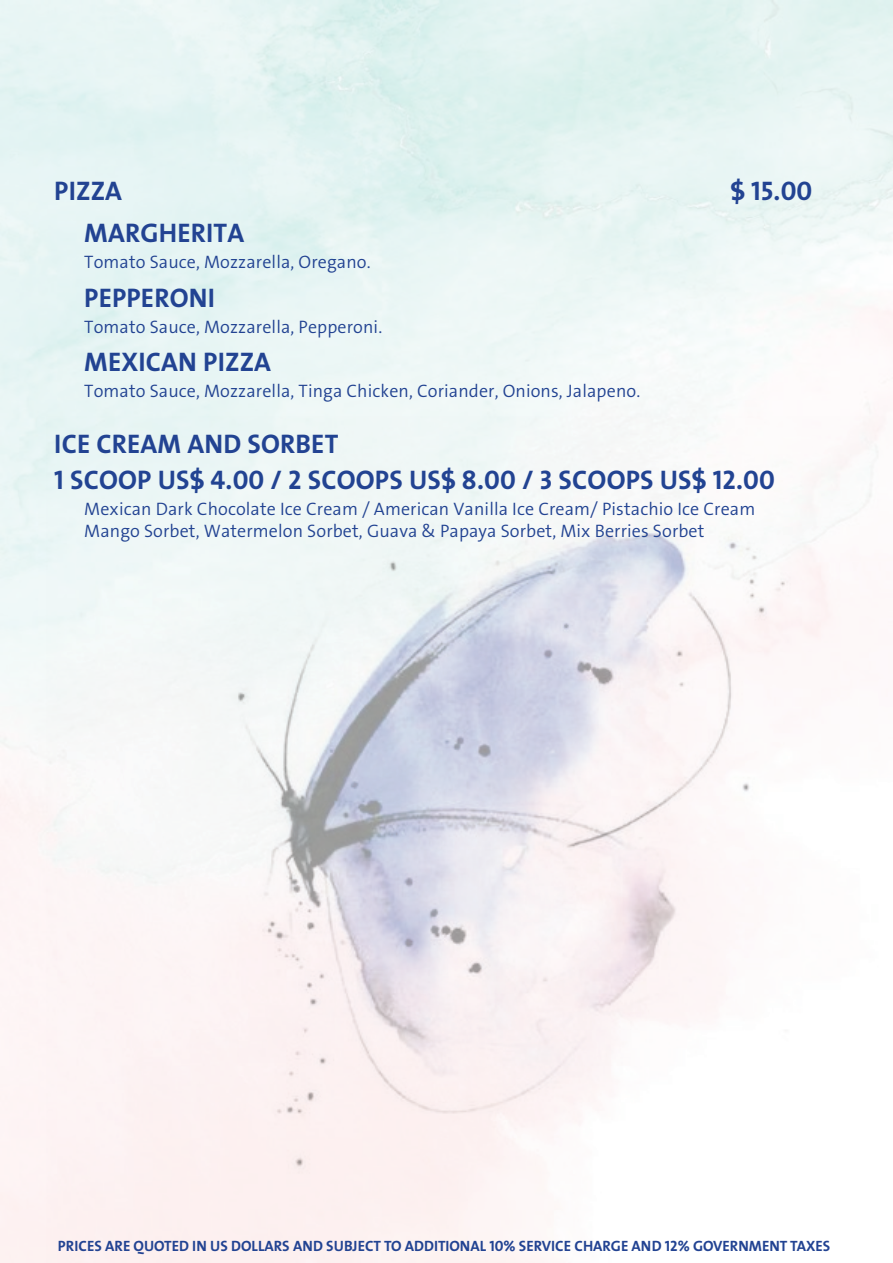
<style>
.page{position:relative;width:893px;height:1263px;background:#fff}
.page>*{position:absolute;margin:0;border:0;box-sizing:border-box;transform-origin:0 0}
.t1{font:27px/35.8px "The Sans Bold Caps";letter-spacing:.005em;color:#224392}
.t2{font:300 18.15px/21.6px "The Sans B4";letter-spacing:.005em;color:#224392}
.t3{font:15px "The Sans Bold Caps";color:#224392}
</style>
<div class="page">
<img style="left:47px;top:417px;width:846px;height:846px">
<h1 class="t1" style="left:54px;top:172px;width:69px">PIZZA</h1>
<h1 class="t1" style="left:84px;top:214px;width:161px">MARGHERITA</h1>
<p class="t2" style="left:84px;top:252px;width:288px">Tomato Sauce, Mozzarella, Oregano.</p>
<h1 class="t1" style="left:84px;top:279px;width:132px">PEPPERONI</h1>
<p class="t2" style="left:84px;top:316px;width:299px">Tomato Sauce, Mozzarella, Pepperoni.</p>
<h1 class="t1" style="left:84px;top:343px;width:188px">MEXICAN PIZZA</h1>
<p class="t2" style="left:84px;top:380px;width:557px">Tomato Sauce, Mozzarella, Tinga Chicken, Coriander, Onions, Jalapeno.</p>
<h1 class="t1" style="left:730px;top:172px;width:83px">$ 15.00</h1>
<h1 class="t1" style="left:54px;top:425px;width:722px">ICE CREAM AND SORBET<br>1 SCOOP US$ 4.00 / 2 SCOOPS US$ 8.00 / 3 SCOOPS US$ 12.00</h1>
<p class="t2" style="left:84px;top:499px;width:673px">Mexican Dark Chocolate Ice Cream / American Vanilla Ice Cream/ Pistachio Ice Cream<br>Mango Sorbet, Watermelon Sorbet, Guava &amp; Papaya Sorbet, Mix Berries Sorbet</p>
<p class="t3" style="left:58px;top:1233px;width:774px">PRICES ARE QUOTED IN US DOLLARS AND SUBJECT TO ADDITIONAL 10% SERVICE CHARGE AND 12% GOVERNMENT TAXES</p>
</div>
